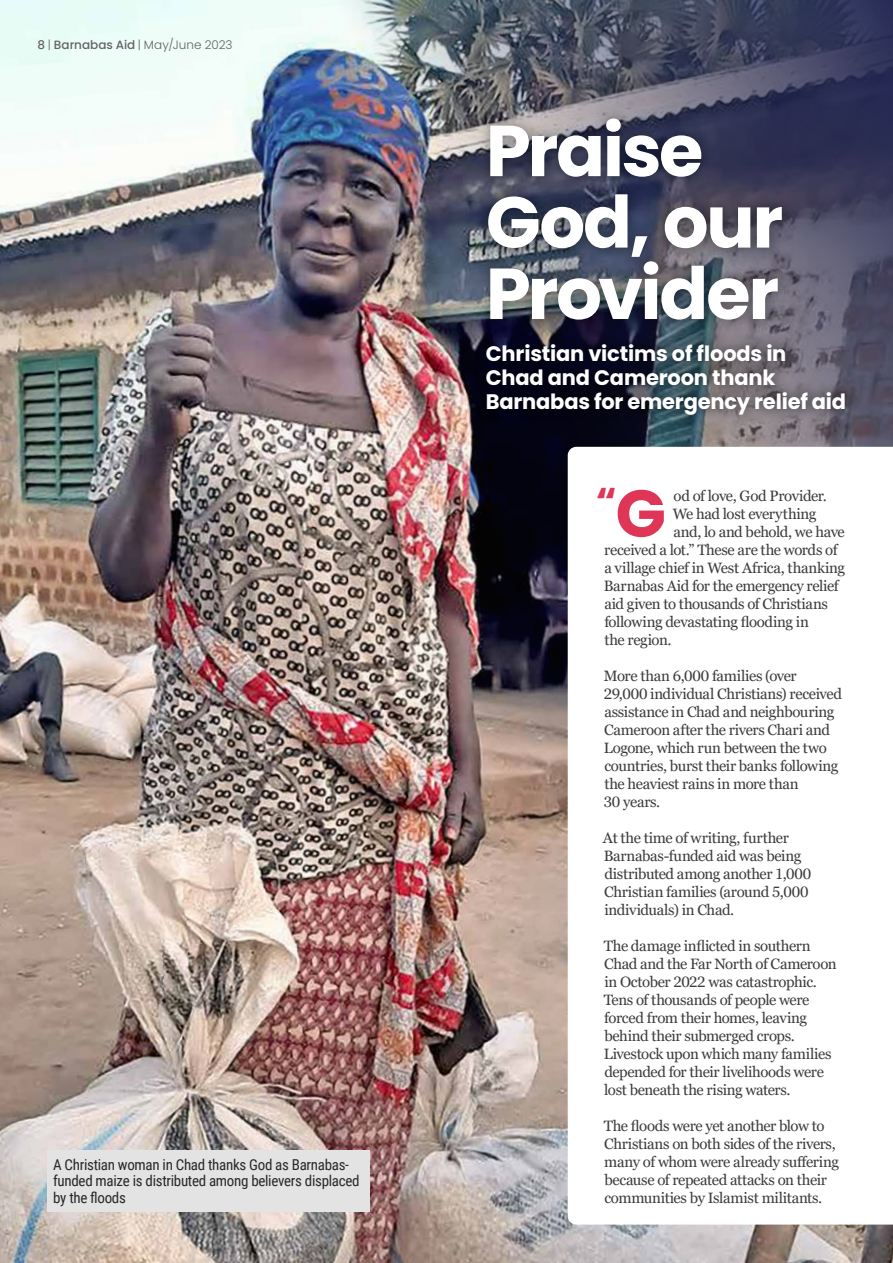
<style>
.page{position:relative;width:893px;height:1263px;background:#fff}
.page>*{position:absolute;margin:0;border:0;box-sizing:border-box;transform-origin:0 0}
.t1{font:700 72px/71.4px "Poppins";letter-spacing:-.03em;color:#fff}
.t2{font:700 38.7px "Poppins";color:#df3557}
.t3{font:700 21px/24px "Poppins";letter-spacing:-.01em;color:#fff}
.t4{font:15px/18px "Georgia Pro";letter-spacing:-.025em;color:#3c3c3b}
.t5{font:15px/16.5px "Roboto Condensed";letter-spacing:-.02em;color:#282827}
.t6{font:300 12px "Poppins";letter-spacing:.005em;color:#646363}
.s1{font-weight:500}
.s2{font-size:66.3px}
</style>
<div class="page">
<img style="left:0;top:0;width:893px;height:1263px">
<img style="left:322px;top:0;width:571px;height:573px">
<svg style="left:568px;top:447px;width:325px;height:777px"></svg>
<div style="left:474px;top:105px;width:322px;height:229px;background:#000;opacity:.33"></div>
<div style="left:47px;top:1150px;width:322px;height:61px;background:#e3e3e3"></div>
<div style="left:472px;top:330px;width:387px;height:99px;background:#000;opacity:.33"></div>
<p class="t6" style="left:37px;top:38px;width:197px"><span class="s1">8</span> | <span class="s1">Barnabas Aid</span> | May/June 2023</p>
<p class="t5" style="left:53px;top:1156px;width:308px">A Christian woman in Chad thanks God as Barnabas&shy;funded maize is distributed among believers displaced by the floods</p>
<h1 class="t1" style="left:486px;top:116px;width:299px">Praise<br>God, our<br>Provider</h1>
<h3 class="t3" style="left:486px;top:342px;width:362px">Christian victims of floods in<br>Chad and Cameroon thank<br>Barnabas for emergency relief aid</h3>
<h2 class="t2" style="left:596px;top:479px;width:72px">“<span class="s2">G</span></h2>
<p class="t4" style="left:674px;top:487px;width:155px">od of love, God Provider.</p>
<p class="t4" style="left:673px;top:505px;width:145px">We had lost everything</p>
<p class="t4" style="left:673px;top:523px;width:173px">and, lo and behold, we have</p>
<p class="t4" style="left:604px;top:541px;width:235px">received a lot.” These are the words of</p>
<p class="t4" style="left:604px;top:559px;width:242px">a village chief in West Africa, thanking</p>
<p class="t4" style="left:604px;top:577px;width:236px">Barnabas Aid for the emergency relief</p>
<p class="t4" style="left:604px;top:595px;width:225px">aid given to thousands of Christians</p>
<p class="t4" style="left:604px;top:613px;width:206px">following devastating flooding in</p>
<p class="t4" style="left:604px;top:631px;width:69px">the region.</p>
<p class="t4" style="left:604px;top:667px;width:240px">More than 6,000 families (over<br>29,000 individual Christians) received assistance in Chad and neighbouring<br>Cameroon after the rivers Chari and<br>Logone, which run between the two countries, burst their banks following the heaviest rains in more than<br>30 years.</p>
<p class="t4" style="left:603px;top:829px;width:210px">At the time of writing, further<br>Barnabas-funded aid was being distributed among another 1,000<br>Christian families (around 5,000 individuals) in Chad.</p>
<p class="t4" style="left:604px;top:937px;width:234px">The damage inflicted in southern Chad and the Far North of Cameroon in October 2022 was catastrophic.<br>Tens of thousands of people were forced from their homes, leaving behind their submerged crops.<br>Livestock upon which many families depended for their livelihoods were lost beneath the rising waters.</p>
<p class="t4" style="left:604px;top:1117px;width:237px">The floods were yet another blow to Christians on both sides of the rivers, many of whom were already suffering because of repeated attacks on their communities by Islamist militants.</p>
</div>
